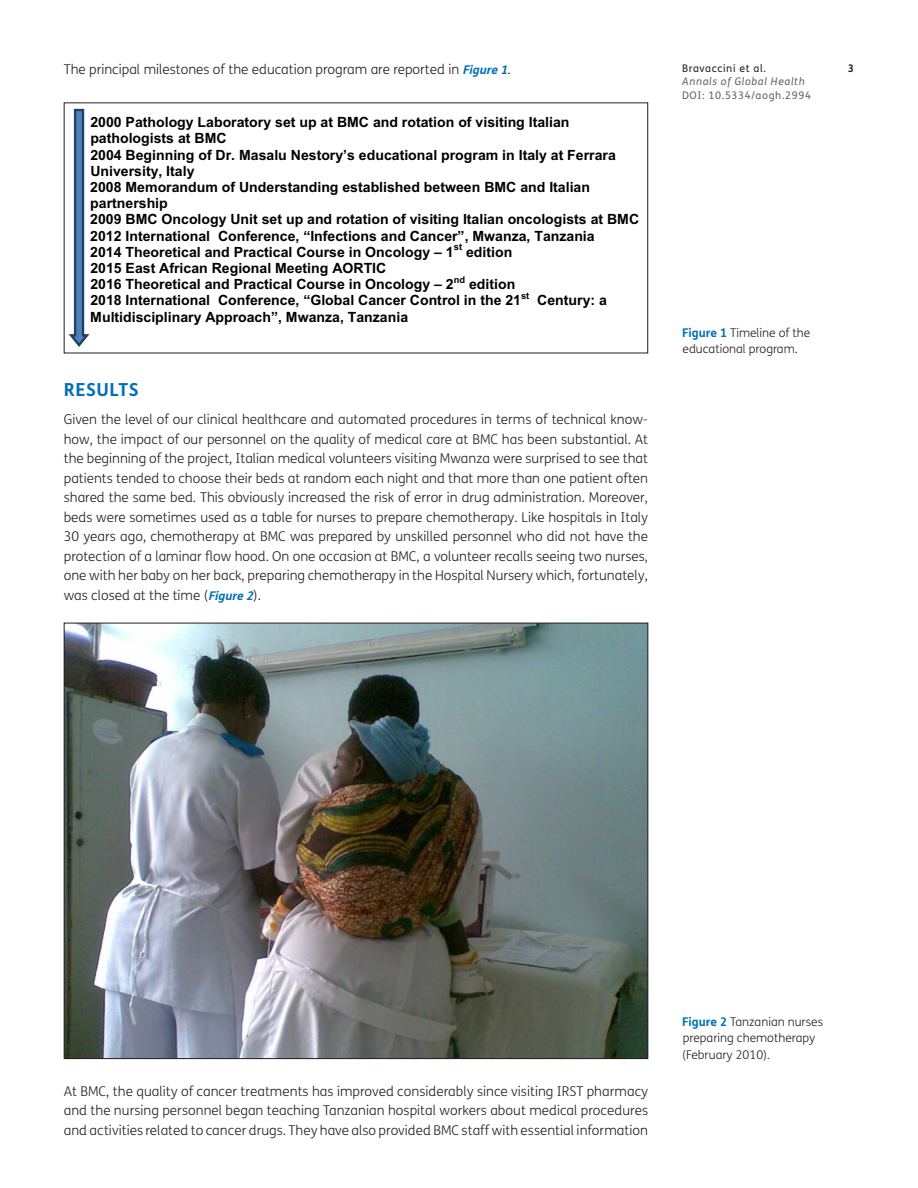
<style>
.page{position:relative;width:918px;height:1188px;background:#fff}
.page>*{position:absolute;margin:0;border:0;box-sizing:border-box;transform-origin:0 0}
.t1{font:700 18px "FS Me";letter-spacing:.03em;color:#0070b8}
.t2{font:700 14.1px/16.2px "Arial";color:#000}
.Body_Copy{font:300 13.5px/19.5px "FS Me";color:#231f20;text-align:justify}
.Figure_copy{font:300 12px/16.5px "FS Me";color:#231f20}
.t3{font:10.5px "FS Me";letter-spacing:.06em;color:#636366}
.t4{font:italic 10.5px "FS Me";letter-spacing:.06em;color:#636366}
.t5{font:10.5px "FS Me";letter-spacing:.06em;color:#231f20}
.t6{font:700 10.5px "FS Me";color:#231f20}
.t7{font:700 9.3px "Arial";color:#000}
.s1{font-weight:700;font-style:italic;font-size:12px;color:#0070b8}
.s2{font-weight:700;color:#0070b8}
</style>
<div class="page">
<svg style="left:69px;top:109px;width:21px;height:238px"></svg>
<img style="left:66px;top:625px;width:580px;height:432px">
<p class="Body_Copy" style="left:64px;top:60px;width:449px">The principal milestones of the education program are reported in <span class="s1">Figure 1</span>.</p>
<p class="t2" style="left:90px;top:115px;width:550px">2000 Pathology Laboratory set up at BMC and rotation of visiting Italian pathologists at BMC<br>2004 Beginning of Dr. Masalu Nestory’s educational program in Italy at Ferrara University, Italy<br>2008 Memorandum of Understanding established between BMC and Italian partnership<br>2009 BMC Oncology Unit set up and rotation of visiting Italian oncologists at BMC 2012 International Conference, “Infections and Cancer”, Mwanza, Tanzania<br>2014 Theoretical and Practical Course in Oncology – 1</p>
<p class="t7" style="left:454px;top:241px;width:10px">st</p>
<p class="t2" style="left:466px;top:244px;width:48px">edition</p>
<p class="t2" style="left:90px;top:260px;width:365px">2015 East African Regional Meeting AORTIC<br>2016 Theoretical and Practical Course in Oncology – 2</p>
<p class="t7" style="left:454px;top:273px;width:13px">nd</p>
<p class="t2" style="left:90px;top:277px;width:432px;text-indent:379px">edition<br>2018 International Conference, “Global Cancer Control in the 21</p>
<p class="t7" style="left:521px;top:290px;width:10px">st</p>
<p class="t2" style="left:537px;top:293px;width:71px">Century: a</p>
<p class="t2" style="left:90px;top:309px;width:319px">Multidisciplinary Approach”, Mwanza, Tanzania</p>
<h1 class="t1" style="left:64px;top:379px;width:76px">RESULTS</h1>
<p class="Body_Copy" style="left:64px;top:410px;width:586px">Given the level of our clinical healthcare and automated procedures in terms of technical know&shy;how, the impact of our personnel on the quality of medical care at BMC has been substantial. At the beginning of the project, Italian medical volunteers visiting Mwanza were surprised to see that patients tended to choose their beds at random each night and that more than one patient often shared the same bed. This obviously increased the risk of error in drug administration. Moreover, beds were sometimes used as a table for nurses to prepare chemotherapy. Like hospitals in Italy 30 years ago, chemotherapy at BMC was prepared by unskilled personnel who did not have the protection of a laminar flow hood. On one occasion at BMC, a volunteer recalls seeing two nurses, one with her baby on her back, preparing chemotherapy in the Hospital Nursery which, fortunately, was closed at the time (<span class="s1">Figure 2</span>).</p>
<p class="t5" style="left:682px;top:62px;width:85px">Bravaccini et al.</p>
<p class="t6" style="left:848px;top:61px;width:8px">3</p>
<p class="t4" style="left:682px;top:75px;width:124px">Annals of Global Health</p>
<p class="t3" style="left:682px;top:89px;width:130px">DOI: 10.5334/aogh.2994</p>
<p class="Figure_copy" style="left:682px;top:325px;width:130px"><span class="s2">Figure 1</span> Timeline of the educational program.</p>
<p class="Body_Copy" style="left:64px;top:1082px;width:586px">At BMC, the quality of cancer treatments has improved considerably since visiting IRST pharmacy and the nursing personnel began teaching Tanzanian hospital workers about medical procedures and activities related to cancer drugs. They have also provided BMC staff with essential information</p>
<p class="Figure_copy" style="left:682px;top:1014px;width:142px"><span class="s2">Figure 2</span> Tanzanian nurses preparing chemotherapy (February 2010).</p>
</div>
